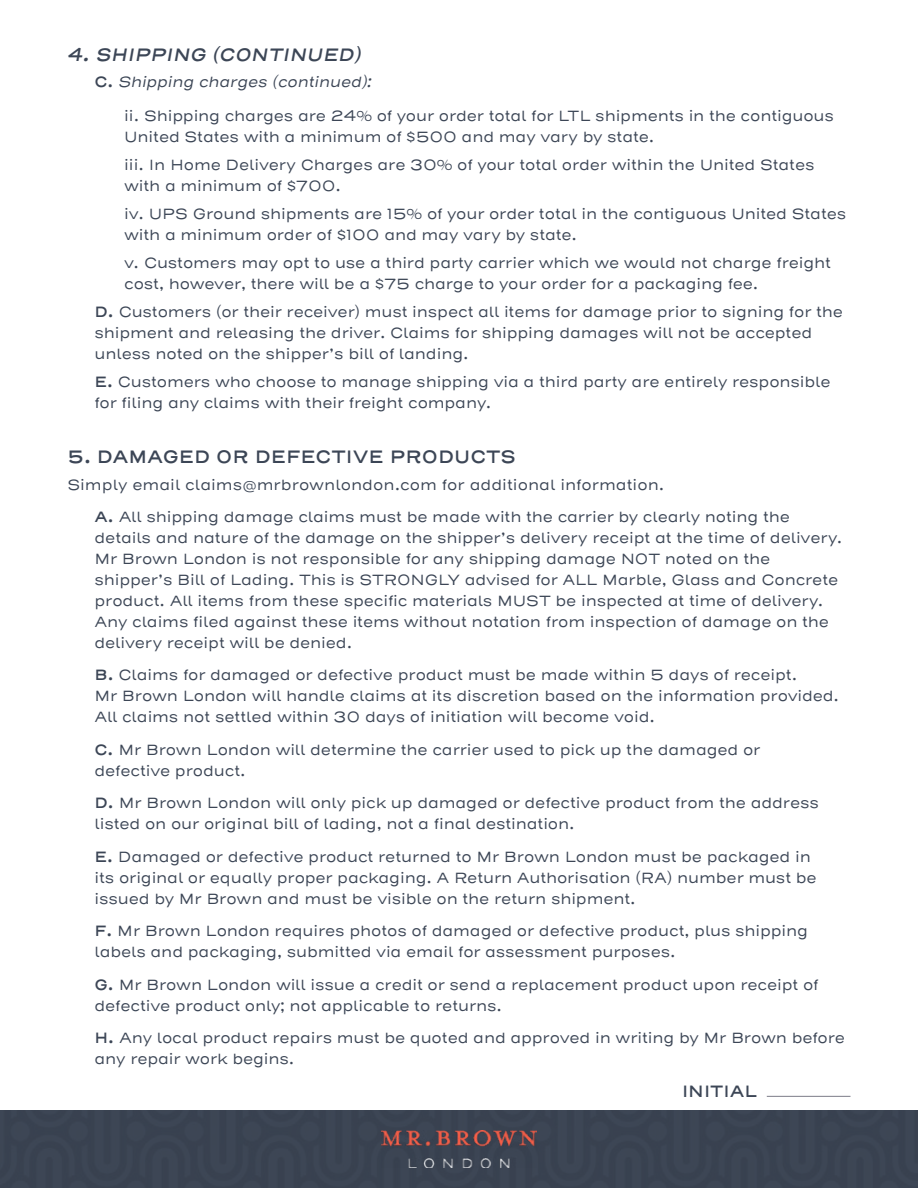
<style>
.page{position:relative;width:918px;height:1188px;background:#fff}
.page>*{position:absolute;margin:0;border:0;box-sizing:border-box;transform-origin:0 0}
.t1{font:600 18px "Henderson Sans Basic";color:#3c4656}
.t2{font:italic 600 18px "Henderson Sans Basic";color:#3c4656}
.t3{font:600 16.5px "Henderson Sans Basic";color:#3c4656}
.t4{font:15px/21px "Henderson Sans Basic";letter-spacing:-.01em;color:#3c4656}
.t5{font:italic 15px "Henderson Sans Basic";letter-spacing:-.01em;color:#3c4656}
.s1{font-weight:600;font-style:normal}
.s2{font-weight:600}
</style>
<div class="page">
<div style="left:0;top:1110px;width:918px;height:78px;background:#3a4352"></div>
<img style="left:382px;top:1130px;width:154px;height:38px">
<hr style="left:767px;top:1096px;width:84px;height:1px;background:#8a8a95">
<p class="t2" style="left:68px;top:44px;width:296px">4. SHIPPING (CONTINUED)</p>
<p class="t5" style="left:94px;top:73px;width:279px"><span class="s1">C.</span> Shipping charges (continued):</p>
<p class="t4" style="left:124px;top:106px;width:711px">ii. Shipping charges are 24% of your order total for LTL shipments in the contiguous<br>United States with a minimum of $500 and may vary by state.</p>
<p class="t4" style="left:124px;top:155px;width:692px">iii. In Home Delivery Charges are 30% of your total order within the United States with a minimum of $700.</p>
<p class="t4" style="left:124px;top:204px;width:724px">iv. UPS Ground shipments are 15% of your order total in the contiguous United States with a minimum order of $100 and may vary by state.</p>
<p class="t4" style="left:124px;top:253px;width:708px">v. Customers may opt to use a third party carrier which we would not charge freight cost, however, there will be a $75 charge to your order for a packaging fee.</p>
<p class="t4" style="left:94px;top:302px;width:750px"><span class="s2">D.</span> Customers (or their receiver) must inspect all items for damage prior to signing for the shipment and releasing the driver. Claims for shipping damages will not be accepted unless noted on the shipper’s bill of landing.</p>
<p class="t4" style="left:94px;top:372px;width:738px"><span class="s2">E.</span> Customers who choose to manage shipping via a third party are entirely responsible for filing any claims with their freight company.</p>
<p class="t1" style="left:68px;top:445px;width:450px">5. DAMAGED OR DEFECTIVE PRODUCTS</p>
<p class="t4" style="left:67px;top:474px;width:598px">Simply email claims@mrbrownlondon.com for additional information.</p>
<p class="t4" style="left:95px;top:507px;width:749px"><span class="s2">A.</span> All shipping damage claims must be made with the carrier by clearly noting the details and nature of the damage on the shipper’s delivery receipt at the time of delivery.<br>Mr Brown London is not responsible for any shipping damage NOT noted on the shipper’s Bill of Lading. This is STRONGLY advised for ALL Marble, Glass and Concrete product. All items from these specific materials MUST be inspected at time of delivery.<br>Any claims filed against these items without notation from inspection of damage on the delivery receipt will be denied.</p>
<p class="t4" style="left:94px;top:665px;width:746px"><span class="s2">B.</span> Claims for damaged or defective product must be made within 5 days of receipt.<br>Mr Brown London will handle claims at its discretion based on the information provided.<br>All claims not settled within 30 days of initiation will become void.</p>
<p class="t4" style="left:94px;top:740px;width:667px"><span class="s2">C.</span> Mr Brown London will determine the carrier used to pick up the damaged or defective product.</p>
<p class="t4" style="left:94px;top:793px;width:726px"><span class="s2">D.</span> Mr Brown London will only pick up damaged or defective product from the address listed on our original bill of lading, not a final destination.</p>
<p class="t4" style="left:94px;top:847px;width:724px"><span class="s2">E.</span> Damaged or defective product returned to Mr Brown London must be packaged in its original or equally proper packaging. A Return Authorisation (RA) number must be issued by Mr Brown and must be visible on the return shipment.</p>
<p class="t4" style="left:94px;top:921px;width:715px"><span class="s2">F.</span> Mr Brown London requires photos of damaged or defective product, plus shipping labels and packaging, submitted via email for assessment purposes.</p>
<p class="t4" style="left:94px;top:975px;width:726px"><span class="s2">G.</span> Mr Brown London will issue a credit or send a replacement product upon receipt of defective product only; not applicable to returns.</p>
<p class="t4" style="left:94px;top:1028px;width:752px"><span class="s2">H.</span> Any local product repairs must be quoted and approved in writing by Mr Brown before any repair work begins.</p>
<p class="t3" style="left:682px;top:1081px;width:77px">INITIAL</p>
</div>
